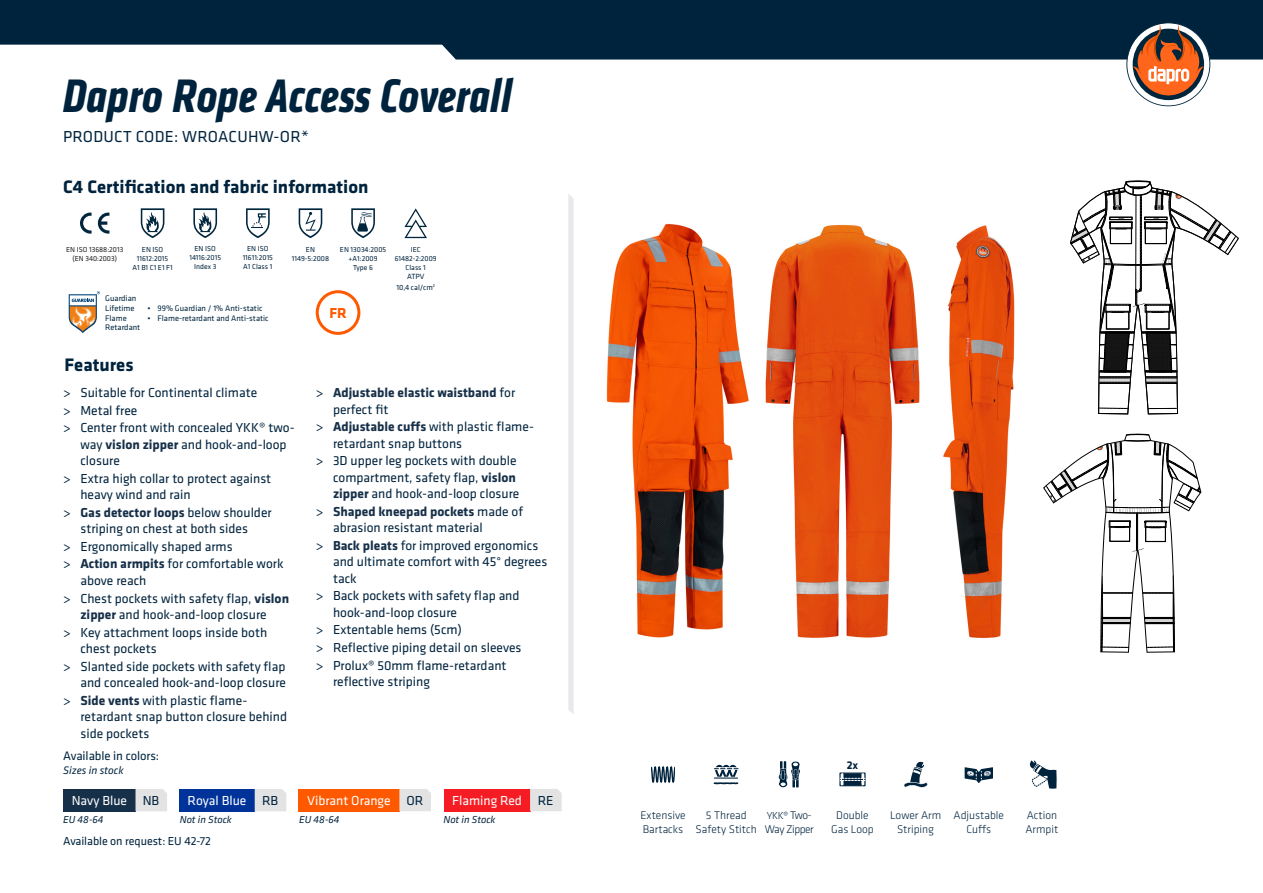
<style>
.page{position:relative;width:1263px;height:893px;background:#fff}
.page>*{position:absolute;margin:0;border:0;box-sizing:border-box;transform-origin:0 0}
.t1{font:italic 700 48.75px "Klavika Condensed";letter-spacing:.01em;color:#00233d}
.t2{font:700 18.75px "Klavika";color:#00233d}
.t3{font:16.5px "Klavika";letter-spacing:.015em;color:#00233d}
.t4{font:700 15px "Klavika";color:#ff5900}
.t5{font:13.5px "Klavika";color:#00233d}
.t6{font:700 13.5px "Klavika";color:#173049}
.t7{font:13.5px "Klavika";color:#fff}
.t8{font:12.75px "Klavika";letter-spacing:-.005em;color:#00233d}
.t9{font:12px "Klavika";letter-spacing:-.005em;color:#00233d}
.t10{font:300 11.55px/14.9px "Klavika";color:#00233d;text-align:center}
.t11{font:300 11.55px "Klavika";letter-spacing:-.04em;color:#00233d}
.t12{font:700 11.55px "Klavika";color:#00233d}
.t13{font:italic 11.25px "Klavika";letter-spacing:-.005em;color:#00233d}
.t14{font:italic 10.5px "Klavika";letter-spacing:-.005em;color:#00233d}
.t15{font:300 10.5px "Klavika";color:#00233d}
.t16{font:8.4px/9.6px "Klavika";color:#00263e}
.t17{font:7.8px/10.5px "Klavika";color:#00233d;text-align:center}
.t18{font:7.5px/9px "Klavika";color:#00233d;text-align:center}
.t19{font:7.5px/9px "Klavika";color:#231f20;text-align:center}
.t20{font:500 1.95px "Klavika";color:#000}
.s1{font-weight:700;color:#173049}
.s2{font-weight:400;color:#00233d}
.s3{color:#00233d}
.s4{font-size:11.55px}
</style>
<div class="page">
<svg style="left:0;top:0;width:1263px;height:60px;background:#193850"></svg>
<svg style="left:568px;top:194px;width:6px;height:520px"></svg>
<svg style="left:1126px;top:22px;width:84px;height:84px"></svg>
<svg style="left:651px;top:766px;width:24px;height:17px"></svg>
<svg style="left:713px;top:764px;width:26px;height:21px"></svg>
<svg style="left:964px;top:767px;width:29px;height:16px"></svg>
<svg style="left:1029px;top:760px;width:28px;height:29px"></svg>
<svg style="left:904px;top:761px;width:24px;height:27px"></svg>
<div style="left:316px;top:290px;width:44px;height:45px;border:3px solid #ff5900;border-radius:50%"></div>
<svg style="left:68px;top:291px;width:32px;height:43px"></svg>
<svg style="left:839px;top:772px;width:26px;height:15px"></svg>
<img style="left:606px;top:223px;width:143px;height:415px">
<svg style="left:765px;top:224px;width:155px;height:414px;fill:#e45110"></svg>
<svg style="left:1043px;top:434px;width:158px;height:219px"></svg>
<svg style="left:1070px;top:180px;width:169px;height:234px"></svg>
<img style="left:943px;top:225px;width:72px;height:413px">
<div style="left:63px;top:789px;width:73px;height:22px;background:#173049"></div>
<svg style="left:136px;top:789px;width:31px;height:22px"></svg>
<div style="left:179px;top:789px;width:76px;height:22px;background:#039"></div>
<svg style="left:255px;top:789px;width:31px;height:22px"></svg>
<div style="left:298px;top:789px;width:102px;height:22px;background:#ff5900"></div>
<svg style="left:399px;top:789px;width:32px;height:22px"></svg>
<div style="left:443px;top:789px;width:87px;height:22px;background:#f61c24"></div>
<svg style="left:530px;top:789px;width:32px;height:22px"></svg>
<svg style="left:778px;top:761px;width:22px;height:27px"></svg>
<svg style="left:246px;top:208px;width:24px;height:30px"></svg>
<svg style="left:299px;top:208px;width:23px;height:30px"></svg>
<svg style="left:193px;top:208px;width:24px;height:30px"></svg>
<svg style="left:404px;top:208px;width:23px;height:30px"></svg>
<svg style="left:351px;top:208px;width:24px;height:30px"></svg>
<svg style="left:141px;top:208px;width:23px;height:30px"></svg>
<svg style="left:80px;top:213px;width:12px;height:21px"></svg>
<svg style="left:98px;top:213px;width:11px;height:21px"></svg>
<h1 class="t1" style="left:63px;top:65px;width:450px">Dapro Rope Access Coverall</h1>
<p class="t3" style="left:63px;top:128px;width:247px">PRODUCT CODE: WROACUHW-OR*</p>
<h2 class="t2" style="left:63px;top:177px;width:307px">C4 Certification and fabric information</h2>
<p class="t19" style="left:66px;top:245px;width:59px">EN ISO 13688:2013 (EN 340:2003)</p>
<p class="t18" style="left:132px;top:245px;width:42px">EN ISO<br>11612:2015<br>A1 B1 C1 E1 F1</p>
<p class="t18" style="left:189px;top:244px;width:33px">EN ISO<br>14116:2015<br>Index 3</p>
<p class="t18" style="left:395px;top:245px;width:43px">IEC<br>61482-2:2009<br>Class 1</p>
<p class="t18" style="left:243px;top:244px;width:32px">EN ISO<br>11611:2015<br>A1 Class 1</p>
<p class="t18" style="left:292px;top:245px;width:39px">EN<br>1149-5:2008</p>
<p class="t18" style="left:340px;top:245px;width:48px">EN 13034:2005 +A1:2009<br>Type 6</p>
<p class="t17" style="left:396px;top:272px;width:40px">ATPV<br>10,4 cal/cm<sup>2</sup></p>
<p class="t16" style="left:105px;top:294px;width:37px">Guardian<br>Lifetime<br>Flame<br>Retardant</p>
<p class="t16" style="left:147px;top:304px;width:117px">• 99% Guardian / 1% Anti-static</p>
<p class="t16" style="left:147px;top:313px;width:123px">• Flame-retardant and Anti-static</p>
<h2 class="t2" style="left:65px;top:355px;width:70px">Features</h2>
<p class="t5" style="left:63px;top:385px;width:196px">&gt; Suitable for Continental climate</p>
<p class="t5" style="left:63px;top:403px;width:76px">&gt; Metal free</p>
<p class="t5" style="left:63px;top:420px;width:233px">&gt; Center front with concealed YKK® two-</p>
<p class="t5" style="left:80px;top:437px;width:208px">way <span class="s1">vislon zipper</span> and hook-and-loop</p>
<p class="t5" style="left:80px;top:453px;width:41px">closure</p>
<p class="t5" style="left:63px;top:471px;width:210px">&gt; Extra high collar to protect against</p>
<p class="t5" style="left:80px;top:487px;width:112px">heavy wind and rain</p>
<p class="t6" style="left:63px;top:505px;width:210px"><span class="s2">&gt;</span> Gas detector loops <span class="s2">below shoulder</span></p>
<p class="t5" style="left:80px;top:521px;width:169px">striping on chest at both sides</p>
<p class="t5" style="left:63px;top:539px;width:171px">&gt; Ergonomically shaped arms</p>
<p class="t5" style="left:63px;top:557px;width:222px">&gt; <span class="s1">Action armpits</span> for comfortable work</p>
<p class="t5" style="left:80px;top:573px;width:67px">above reach</p>
<p class="t5" style="left:63px;top:591px;width:227px">&gt; Chest pockets with safety flap, <span class="s1">vislon</span></p>
<p class="t5" style="left:80px;top:607px;width:188px"><span class="s1">zipper</span> and hook-and-loop closure</p>
<p class="t5" style="left:63px;top:625px;width:206px">&gt; Key attachment loops inside both</p>
<p class="t5" style="left:80px;top:641px;width:78px">chest pockets</p>
<p class="t5" style="left:63px;top:659px;width:224px">&gt; Slanted side pockets with safety flap</p>
<p class="t5" style="left:80px;top:675px;width:207px">and concealed hook-and-loop closure</p>
<p class="t5" style="left:63px;top:693px;width:186px">&gt; <span class="s1">Side vents</span> with plastic flame-</p>
<p class="t5" style="left:80px;top:709px;width:208px">retardant snap button closure behind</p>
<p class="t5" style="left:80px;top:726px;width:70px">side pockets</p>
<p class="t8" style="left:63px;top:749px;width:98px">Available in colors:</p>
<p class="t13" style="left:63px;top:764px;width:62px">Sizes in stock</p>
<p class="t4" style="left:329px;top:305px;width:19px">FR</p>
<p class="t6" style="left:316px;top:385px;width:201px"><span class="s2">&gt;</span> Adjustable elastic waistband <span class="s2">for</span></p>
<p class="t5" style="left:333px;top:402px;width:57px">perfect fit</p>
<p class="t5" style="left:316px;top:419px;width:220px">&gt; <span class="s1">Adjustable cuffs</span> with plastic flame-</p>
<p class="t5" style="left:333px;top:436px;width:131px">retardant snap buttons</p>
<p class="t5" style="left:316px;top:453px;width:202px">&gt; 3D upper leg pockets with double</p>
<p class="t5" style="left:333px;top:470px;width:184px">compartment, safety flap, <span class="s1">vislon</span></p>
<p class="t5" style="left:333px;top:486px;width:188px"><span class="s1">zipper</span> and hook-and-loop closure</p>
<p class="t6" style="left:316px;top:504px;width:209px"><span class="s2">&gt;</span> Shaped kneepad pockets <span class="s2">made of</span></p>
<p class="t5" style="left:333px;top:520px;width:151px">abrasion resistant material</p>
<p class="t5" style="left:316px;top:538px;width:224px">&gt; <span class="s1">Back pleats</span> for improved ergonomics</p>
<p class="t5" style="left:333px;top:554px;width:216px">and ultimate comfort with 45° degrees</p>
<p class="t5" style="left:333px;top:571px;width:25px">tack</p>
<p class="t5" style="left:316px;top:588px;width:205px">&gt; Back pockets with safety flap and</p>
<p class="t5" style="left:333px;top:605px;width:125px">hook-and-loop closure</p>
<p class="t5" style="left:316px;top:623px;width:148px">&gt; Extentable hems (5cm)</p>
<p class="t5" style="left:316px;top:640px;width:207px">&gt; Reflective piping detail on sleeves</p>
<p class="t5" style="left:316px;top:658px;width:192px">&gt; Prolux® 50mm flame-retardant</p>
<p class="t5" style="left:333px;top:674px;width:99px">reflective striping</p>
<p class="t7" style="left:72px;top:793px;width:89px">Navy Blue <span class="s3">NB</span></p>
<p class="t7" style="left:188px;top:793px;width:92px">Royal Blue <span class="s3">RB</span></p>
<p class="t7" style="left:307px;top:793px;width:118px">Vibrant Orange <span class="s3">OR</span></p>
<p class="t7" style="left:452px;top:793px;width:103px">Flaming Red <span class="s3">RE</span></p>
<p class="t9" style="left:63px;top:834px;width:149px">Available on request: EU 42-72</p>
<p class="t14" style="left:180px;top:813px;width:54px">Not in Stock</p>
<p class="t14" style="left:299px;top:813px;width:42px">EU 48-64</p>
<p class="t14" style="left:443px;top:813px;width:54px">Not in Stock</p>
<p class="t14" style="left:63px;top:813px;width:42px">EU 48-64</p>
<p class="t20" style="left:1119px;top:217px;width:7px">NAME</p>
<p class="t20" style="left:1154px;top:217px;width:7px">NAME</p>
<p class="t12" style="left:847px;top:759px;width:13px">2x</p>
<p class="t10" style="left:640px;top:807px;width:47px;text-align:left">Extensive<br>Bartacks</p>
<p class="t10" style="left:696px;top:807px;width:63px">5 Thread<br>Safety Stitch</p>
<p class="t10" style="left:953px;top:807px;width:52px">Adjustable<br>Cuffs</p>
<p class="t10" style="left:1025px;top:807px;width:34px;text-align:left">Action<br>Armpit</p>
<p class="t10" style="left:831px;top:807px;width:44px">Double<br>Gas Loop</p>
<p class="t15" style="left:767px;top:809px;width:46px">YKK® <span class="s4">Two-</span></p>
<p class="t11" style="left:765px;top:823px;width:51px">Way Zipper</p>
<p class="t10" style="left:890px;top:807px;width:53px">Lower Arm<br>Striping</p>
</div>
